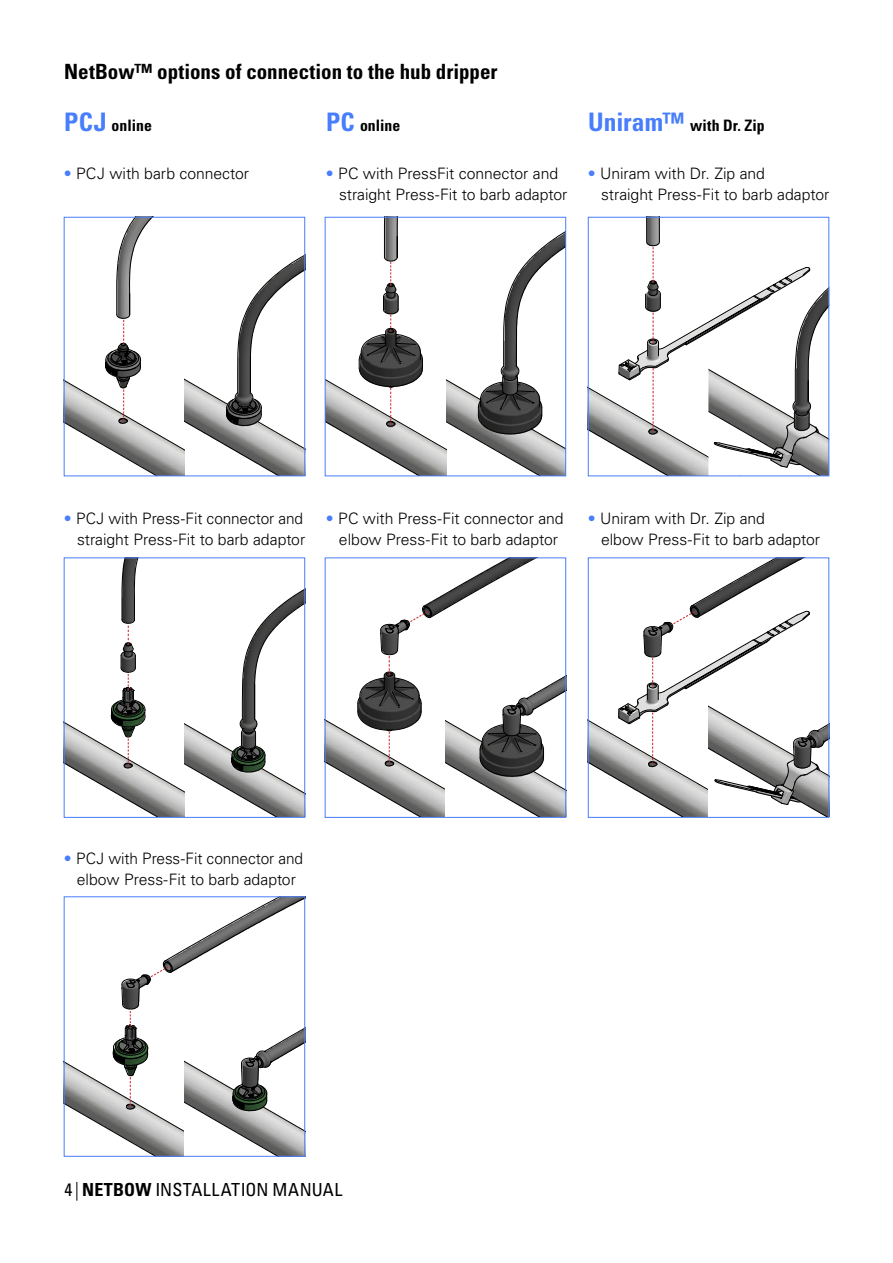
<style>
.page{position:relative;width:893px;height:1263px;background:#fff}
.page>*{position:absolute;margin:0;border:0;box-sizing:border-box;transform-origin:0 0}
.head_2{font:700 condensed 21px "Univers LT Std";color:#000}
.t1{font:condensed 18px "Univers LT Std";letter-spacing:.015em;color:#000}
.box_text{font:300 15.75px "Univers LT Std";letter-spacing:-.005em;color:#000}
.head_1{font:700 condensed 15.75px "Univers LT Std";letter-spacing:.005em;color:#000}
.s1{font-size:25.5px;color:#487efb}
.s2{color:#487efb}
.s3{font-weight:700}
</style>
<div class="page">
<svg style="left:76px;top:1182px;width:1px;height:19px"></svg>
<svg style="left:590px;top:721px;width:28px;height:59px"></svg>
<svg style="left:618px;top:559px;width:209px;height:257px"></svg>
<svg style="left:327px;top:720px;width:30px;height:61px"></svg>
<svg style="left:357px;top:559px;width:207px;height:257px"></svg>
<svg style="left:66px;top:1062px;width:44px;height:69px"></svg>
<svg style="left:110px;top:898px;width:193px;height:257px"></svg>
<svg style="left:66px;top:559px;width:237px;height:257px"></svg>
<svg style="left:326px;top:216px;width:239px;height:258px"></svg>
<svg style="left:64px;top:216px;width:241px;height:261px"></svg>
<svg style="left:588px;top:216px;width:30px;height:232px"></svg>
<svg style="left:618px;top:216px;width:211px;height:258px"></svg>
<div style="left:64px;top:217px;width:241px;height:259px;border:1px solid #487efb"></div>
<div style="left:325px;top:217px;width:241px;height:259px;border:1px solid #487efb"></div>
<div style="left:588px;top:217px;width:241px;height:259px;border:1px solid #487efb"></div>
<div style="left:64px;top:557px;width:241px;height:261px;border:1px solid #487efb"></div>
<div style="left:325px;top:557px;width:241px;height:261px;border:1px solid #487efb"></div>
<div style="left:588px;top:557px;width:241px;height:261px;border:1px solid #487efb"></div>
<div style="left:64px;top:896px;width:241px;height:261px;border:1px solid #487efb"></div>
<p class="head_2" style="left:64px;top:59px;width:435px">NetBow™ options of connection to the hub dripper</p>
<p class="head_1" style="left:64px;top:115px;width:89px"><span class="s1">PCJ</span> online</p>
<p class="head_1" style="left:326px;top:115px;width:76px"><span class="s1">PC</span> online</p>
<p class="head_1" style="left:588px;top:115px;width:178px"><span class="s1">Uniram™</span> with Dr. Zip</p>
<p class="box_text" style="left:64px;top:164px;width:187px"><span class="s2">•</span> PCJ with barb connector</p>
<p class="box_text" style="left:326px;top:164px;width:234px"><span class="s2">•</span> PC with PressFit connector and</p>
<p class="box_text" style="left:339px;top:185px;width:230px">straight Press-Fit to barb adaptor</p>
<p class="box_text" style="left:588px;top:164px;width:179px"><span class="s2">•</span> Uniram with Dr. Zip and</p>
<p class="box_text" style="left:601px;top:185px;width:230px">straight Press-Fit to barb adaptor</p>
<p class="box_text" style="left:64px;top:509px;width:241px"><span class="s2">•</span> PCJ with Press-Fit connector and</p>
<p class="box_text" style="left:77px;top:530px;width:230px">straight Press-Fit to barb adaptor</p>
<p class="box_text" style="left:326px;top:509px;width:239px"><span class="s2">•</span> PC with Press-Fit connector and</p>
<p class="box_text" style="left:339px;top:530px;width:220px">elbow Press-Fit to barb adaptor</p>
<p class="box_text" style="left:588px;top:509px;width:179px"><span class="s2">•</span> Uniram with Dr. Zip and</p>
<p class="box_text" style="left:601px;top:530px;width:220px">elbow Press-Fit to barb adaptor</p>
<p class="box_text" style="left:64px;top:848px;width:241px"><span class="s2">•</span> PCJ with Press-Fit connector and</p>
<p class="box_text" style="left:77px;top:869px;width:220px">elbow Press-Fit to barb adaptor</p>
<p class="t1" style="left:65px;top:1178px;width:279px">4 <span class="s3">NETBOW</span> INSTALLATION MANUAL</p>
</div>
